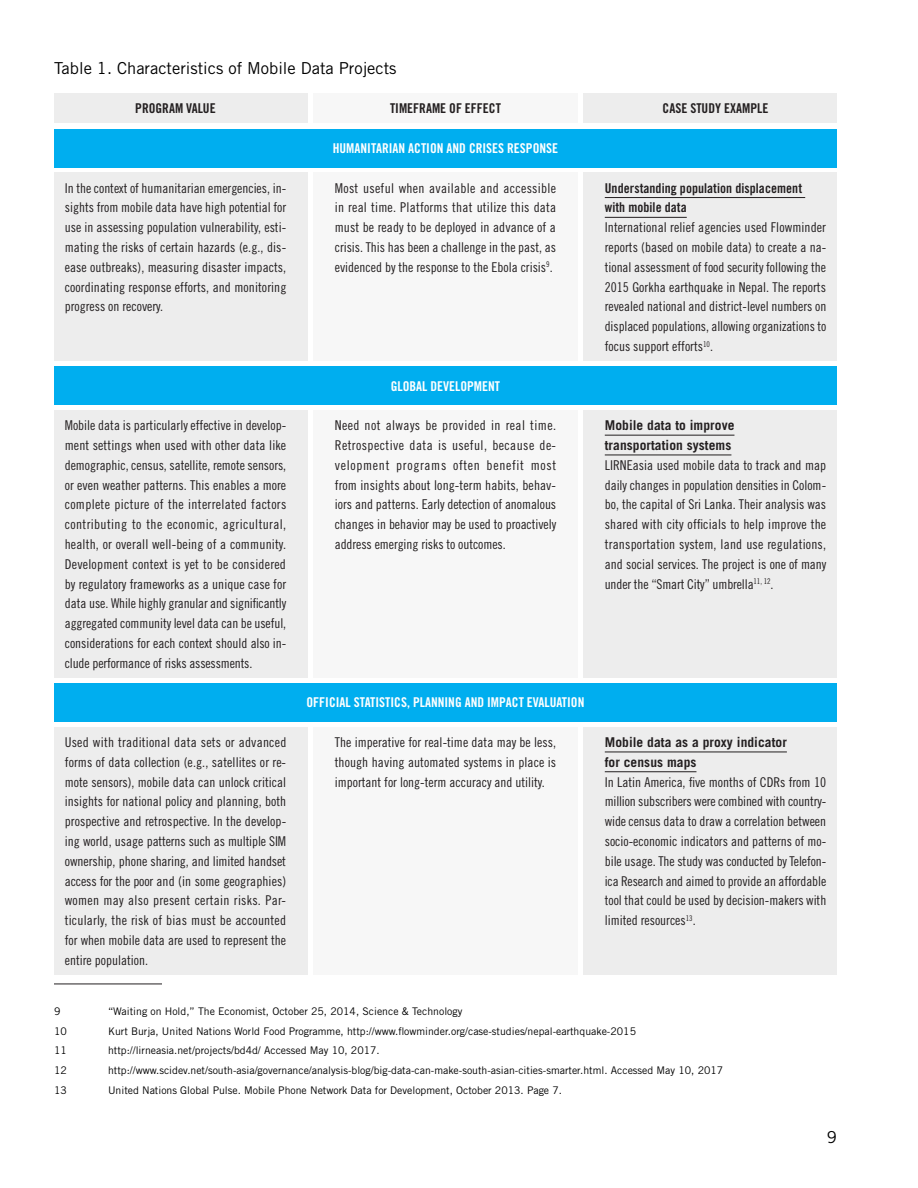
<style>
.page{position:relative;width:918px;height:1188px;background:#fff}
.page>*{position:absolute;margin:0;border:0;box-sizing:border-box;transform-origin:0 0}
.t-main{font:16.5px "Trade Gothic";color:#000}
.t-td{font:13.5px/19.8px "Trade Gothic Cond Eighteen";color:#231f20;text-align:justify}
.t-th{font:13.5px "Trade Gothic Bold Cond Twenty";color:#fff}
.t-sub-subtitle{font:700 13.5px/19.8px "Trade Gothic";letter-spacing:.005em;color:#231f20}
.t-sub-subtitle-2{font:13.5px/19.8px "Trade Gothic Bold Cond Twenty";letter-spacing:.005em;color:#231f20}
.t-th-2{font:13.5px "Trade Gothic Bold Cond Twenty";color:#231f20}
.t-footnote{font:10.5px "Trade Gothic";color:#000}
</style>
<div class="page">
<div style="left:54px;top:94px;width:254px;height:29px;background:#ededed"></div>
<div style="left:583px;top:94px;width:254px;height:29px;background:#ededed"></div>
<div style="left:313px;top:94px;width:265px;height:29px;background:#f7f7f7"></div>
<div style="left:54px;top:173px;width:254px;height:188px;background:#ededed"></div>
<div style="left:313px;top:173px;width:265px;height:188px;background:#f7f7f7"></div>
<div style="left:583px;top:173px;width:254px;height:188px;background:#ededed"></div>
<div style="left:54px;top:410px;width:254px;height:268px;background:#ededed"></div>
<div style="left:313px;top:410px;width:265px;height:268px;background:#f7f7f7"></div>
<div style="left:583px;top:410px;width:254px;height:268px;background:#ededed"></div>
<div style="left:54px;top:727px;width:254px;height:248px;background:#ededed"></div>
<div style="left:313px;top:727px;width:265px;height:248px;background:#f7f7f7"></div>
<div style="left:583px;top:727px;width:254px;height:248px;background:#ededed"></div>
<hr style="left:54px;top:984px;width:108px;height:1px;background:#231f20">
<hr style="left:605px;top:197px;width:200px;height:1px;background:#231f20">
<hr style="left:605px;top:217px;width:82px;height:1px;background:#231f20">
<hr style="left:605px;top:435px;width:129px;height:1px;background:#231f20">
<hr style="left:605px;top:455px;width:126px;height:1px;background:#231f20">
<hr style="left:605px;top:752px;width:182px;height:1px;background:#231f20">
<hr style="left:605px;top:771px;width:91px;height:1px;background:#231f20">
<div style="left:54px;top:129px;width:783px;height:38px;background:#00aeef"></div>
<div style="left:54px;top:366px;width:783px;height:39px;background:#00aeef"></div>
<div style="left:54px;top:683px;width:783px;height:39px;background:#00aeef"></div>
<p class="t-main" style="left:54px;top:58px;width:344px">Table 1. Characteristics of Mobile Data Projects</p>
<p class="t-th-2" style="left:135px;top:100px;width:82px">PROGRAM VALUE</p>
<p class="t-th-2" style="left:390px;top:100px;width:112px">TIMEFRAME OF EFFECT</p>
<p class="t-td" style="left:65px;top:178px;width:223px">In the context of humanitarian emergencies, in&shy;sights from mobile data have high potential for use in assessing population vulnerability, esti&shy;mating the risks of certain hazards (e.g., dis&shy;ease outbreaks), measuring disaster impacts, coordinating response efforts, and monitoring progress on recovery.</p>
<p class="t-th" style="left:333px;top:140px;width:227px">HUMANITARIAN ACTION AND CRISES RESPONSE</p>
<p class="t-td" style="left:335px;top:178px;width:223px">Most useful when available and accessible in real time. Platforms that utilize this data must be ready to be deployed in advance of a crisis. This has been a challenge in the past, as evidenced by the response to the Ebola crisis<sup>9</sup>.</p>
<p class="t-td" style="left:65px;top:415px;width:223px">Mobile data is particularly effective in develop&shy;ment settings when used with other data like demographic, census, satellite, remote sensors, or even weather patterns. This enables a more complete picture of the interrelated factors contributing to the economic, agricultural, health, or overall well-being of a community.<br>Development context is yet to be considered by regulatory frameworks as a unique case for data use. While highly granular and significantly aggregated community level data can be useful, considerations for each context should also in&shy;clude performance of risks assessments.</p>
<p class="t-td" style="left:65px;top:732px;width:223px">Used with traditional data sets or advanced forms of data collection (e.g., satellites or re&shy;mote sensors), mobile data can unlock critical insights for national policy and planning, both prospective and retrospective. In the develop&shy;ing world, usage patterns such as multiple SIM ownership, phone sharing, and limited handset access for the poor and (in some geographies) women may also present certain risks. Par&shy;ticularly, the risk of bias must be accounted for when mobile data are used to represent the entire population.</p>
<p class="t-th" style="left:391px;top:378px;width:111px">GLOBAL DEVELOPMENT</p>
<p class="t-td" style="left:335px;top:415px;width:223px">Need not always be provided in real time.<br>Retrospective data is useful, because de&shy;velopment programs often benefit most from insights about long-term habits, behav&shy;iors and patterns. Early detection of anomalous changes in behavior may be used to proactively address emerging risks to outcomes.</p>
<p class="t-th" style="left:307px;top:694px;width:279px">OFFICIAL STATISTICS, PLANNING AND IMPACT EVALUATION</p>
<p class="t-td" style="left:335px;top:732px;width:223px">The imperative for real-time data may be less, though having automated systems in place is important for long-term accuracy and utility.</p>
<p class="t-th-2" style="left:663px;top:100px;width:107px">CASE STUDY EXAMPLE</p>
<p class="t-sub-subtitle-2" style="left:605px;top:178px;width:199px">Understanding population displacement with mobile data</p>
<p class="t-td" style="left:605px;top:217px;width:223px">International relief agencies used Flowminder reports (based on mobile data) to create a na&shy;tional assessment of food security following the 2015 Gorkha earthquake in Nepal. The reports revealed national and district-level numbers on displaced populations, allowing organizations to focus support efforts<sup>10</sup>.</p>
<p class="t-sub-subtitle" style="left:605px;top:415px;width:131px">Mobile data to improve transportation systems</p>
<p class="t-td" style="left:605px;top:455px;width:223px">LIRNEasia used mobile data to track and map daily changes in population densities in Colom&shy;bo, the capital of Sri Lanka. Their analysis was shared with city officials to help improve the transportation system, land use regulations, and social services. The project is one of many under the “Smart City” umbrella<sup>11,</sup> <sup>12</sup>.</p>
<p class="t-sub-subtitle" style="left:605px;top:732px;width:184px">Mobile data as a proxy indicator for census maps</p>
<p class="t-td" style="left:605px;top:772px;width:223px">In Latin America, five months of CDRs from 10 million subscribers were combined with country&shy;wide census data to draw a correlation between socio-economic indicators and patterns of mo&shy;bile usage. The study was conducted by Telefon&shy;ica Research and aimed to provide an affordable tool that could be used by decision-makers with limited resources<sup>13</sup>.</p>
<p class="t-footnote" style="left:54px;top:1005px;width:8px">9</p>
<p class="t-footnote" style="left:108px;top:1005px;width:356px">“Waiting on Hold,” The Economist, October 25, 2014, Science &amp; Technology</p>
<p class="t-footnote" style="left:54px;top:1024px;width:14px">10</p>
<p class="t-footnote" style="left:108px;top:1024px;width:530px">Kurt Burja, United Nations World Food Programme, http://www.flowminder.org/case-studies/nepal-earthquake-2015</p>
<p class="t-footnote" style="left:54px;top:1044px;width:14px">11</p>
<p class="t-footnote" style="left:108px;top:1044px;width:273px">http://lirneasia.net/projects/bd4d/ Accessed May 10, 2017.</p>
<p class="t-footnote" style="left:54px;top:1064px;width:14px">12</p>
<p class="t-footnote" style="left:108px;top:1064px;width:617px">http://www.scidev.net/south-asia/governance/analysis-blog/big-data-can-make-south-asian-cities-smarter.html. Accessed May 10, 2017</p>
<p class="t-footnote" style="left:54px;top:1084px;width:14px">13</p>
<p class="t-footnote" style="left:108px;top:1084px;width:456px">United Nations Global Pulse. Mobile Phone Network Data for Development, October 2013. Page 7.</p>
<p class="t-main" style="left:827px;top:1127px;width:12px">9</p>
</div>
